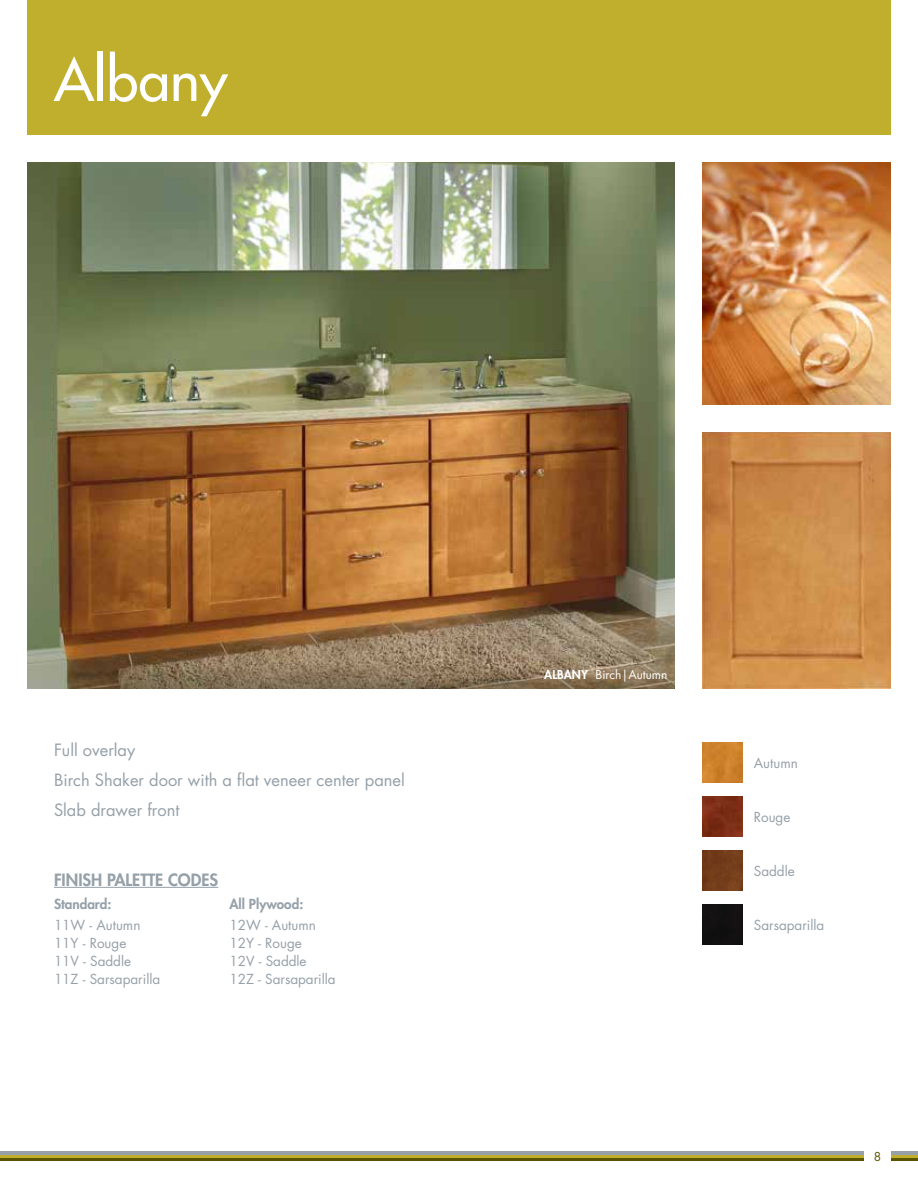
<style>
.page{position:relative;width:918px;height:1188px;background:#fff}
.page>*{position:absolute;margin:0;border:0;box-sizing:border-box;transform-origin:0 0}
.t1{font:500 57px "Futura Std";color:#fff}
.t2{font:16.5px/30px "Futura Std";color:#95a0a9}
.t3{font:800 16.5px "Futura Std";color:#95a0a9}
.t4{font:13.5px "Futura Std";color:#95a0a9}
.t5{font:800 13.5px "Futura Std";color:#95a0a9}
.t6{font:12px "Futura Std";color:#fff}
.t7{font:12px "Futura Std";color:#5b5500}
.s1{font-weight:800}
</style>
<div class="page">
<img style="left:702px;top:796px;width:40px;height:41px">
<img style="left:702px;top:850px;width:40px;height:41px">
<div style="left:702px;top:904px;width:40px;height:41px;background:#131111"></div>
<img style="left:702px;top:432px;width:189px;height:256px">
<img style="left:27px;top:162px;width:648px;height:526px">
<hr style="left:54px;top:887px;width:164px;height:1px;background:#95a0a9">
<img style="left:702px;top:742px;width:40px;height:41px">
<div style="left:0;top:1151px;width:918px;height:6px;background:#95a0a9"></div>
<div style="left:0;top:1155px;width:918px;height:7px;background:#c0af2c"></div>
<hr style="left:0;top:1158px;width:918px;height:4px;background:#5b5500">
<hr style="left:0;top:1161px;width:918px;height:1px;background:#fff">
<div style="left:864px;top:1142px;width:27px;height:27px;background:#fff"></div>
<div style="left:27px;top:0;width:864px;height:135px;background:#c0af2c"></div>
<img style="left:702px;top:162px;width:189px;height:243px">
<h1 class="t1" style="left:54px;top:44px;width:175px">Albany</h1>
<p class="t2" style="left:54px;top:735px;width:352px">Full overlay<br>Birch Shaker door with a flat veneer center panel<br>Slab drawer front</p>
<p class="t3" style="left:54px;top:869px;width:166px">FINISH PALETTE CODES</p>
<p class="t5" style="left:54px;top:895px;width:59px">STANDARD:</p>
<p class="t5" style="left:230px;top:895px;width:75px">ALL PLYWOOD:</p>
<p class="t4" style="left:54px;top:916px;width:88px">11W - Autumn</p>
<p class="t4" style="left:230px;top:916px;width:88px">12W - Autumn</p>
<p class="t4" style="left:54px;top:934px;width:74px">11Y - Rouge</p>
<p class="t4" style="left:230px;top:934px;width:74px">12Y - Rouge</p>
<p class="t4" style="left:54px;top:952px;width:79px">11V - Saddle</p>
<p class="t4" style="left:230px;top:952px;width:79px">12V - Saddle</p>
<p class="t4" style="left:54px;top:970px;width:108px">11Z - Sarsaparilla</p>
<p class="t4" style="left:230px;top:970px;width:108px">12Z - Sarsaparilla</p>
<p class="t6" style="left:544px;top:667px;width:125px"><span class="s1">ALBANY</span> Birch|Autumn</p>
<p class="t4" style="left:754px;top:755px;width:45px">Autumn</p>
<p class="t4" style="left:754px;top:809px;width:38px">Rouge</p>
<p class="t4" style="left:754px;top:863px;width:42px">Saddle</p>
<p class="t4" style="left:754px;top:917px;width:72px">Sarsaparilla</p>
<p class="t7" style="left:874px;top:1149px;width:9px">8</p>
</div>
